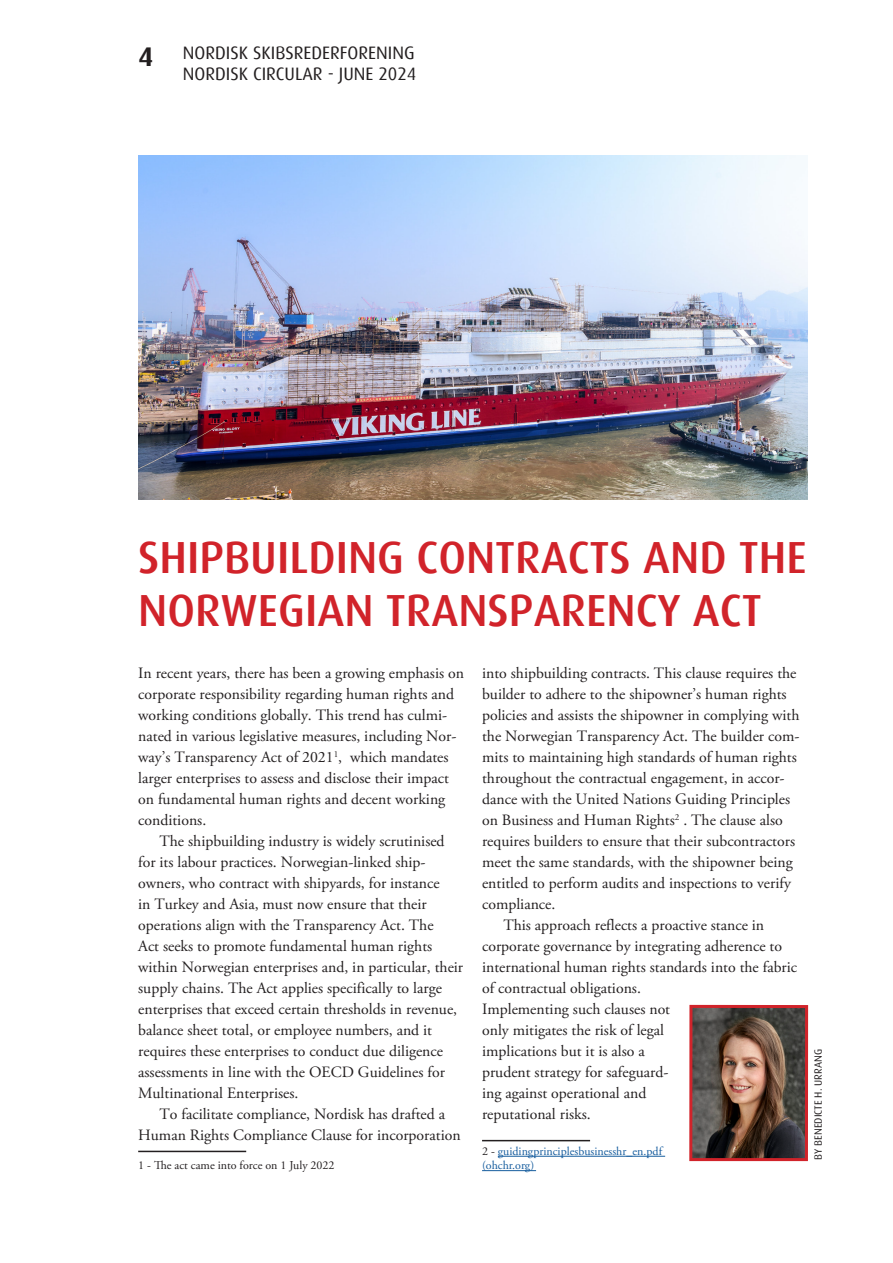
<style>
.page{position:relative;width:893px;height:1263px;background:#fff}
.page>*{position:absolute;margin:0;border:0;box-sizing:border-box;transform-origin:0 0}
.Nordisk_heading{font:500 45px/52.5px "Dax";color:#d1232a}
.t1{font:700 27px "Dax";color:#231f20}
.t2{font:18px "Dax";color:#231f20}
.Nordisk_brødtekst_innrykk{font:15.75px/21px "Adobe Garamond Pro";color:#231f20}
.Nordisk_brødtekst_u_innrykk{font:15.75px/21px "Adobe Garamond Pro";color:#231f20}
.t3{font:12px/14.4px "Adobe Garamond Pro";color:#175d9e}
.t4{font:12px "Adobe Garamond Pro";color:#231f20}
.t5{font:10.5px "Dax";color:#231f20}
.s1{color:#231f20}
</style>
<div class="page">
<img style="left:138px;top:155px;width:670px;height:344px">
<hr style="left:138px;top:1151px;width:108px;height:1px;background:#231f20">
<hr style="left:482px;top:1140px;width:108px;height:1px;background:#231f20">
<hr style="left:498px;top:1156px;width:167px;height:1px;background:#175d9e">
<hr style="left:482px;top:1170px;width:54px;height:1px;background:#175d9e">
<img style="left:693px;top:1009px;width:111px;height:148px">
<div style="left:689px;top:1005px;width:119px;height:156px;border:3px solid #d1232a"></div>
<p class="t1" style="left:138px;top:41px;width:17px">4</p>
<p class="t2" style="left:183px;top:43px;width:233px">NORDISK SKIBSREDERFORENING</p>
<p class="t2" style="left:183px;top:64px;width:235px">NORDISK CIRCULAR - JUNE 2024</p>
<p class="Nordisk_heading" style="left:138px;top:531px;width:670px">SHIPBUILDING CONTRACTS AND THE<br>NORWEGIAN TRANSPARENCY ACT</p>
<p class="Nordisk_brødtekst_u_innrykk" style="left:138px;top:663px;width:327px">In recent years, there has been a growing emphasis on corporate responsibility regarding human rights and working conditions globally. This trend has culmi&shy;nated in various legislative measures, including Nor&shy;way’s Transparency Act of 2021<sup>1</sup>, which mandates larger enterprises to assess and disclose their impact on fundamental human rights and decent working conditions.</p>
<p class="Nordisk_brødtekst_innrykk" style="left:138px;top:831px;width:326px;text-indent:21px">The shipbuilding industry is widely scrutinised for its labour practices. Norwegian-linked ship&shy;owners, who contract with shipyards, for instance<br>in Turkey and Asia, must now ensure that their operations align with the Transparency Act. The<br>Act seeks to promote fundamental human rights within Norwegian enterprises and, in particular, their supply chains. The Act applies specifically to large enterprises that exceed certain thresholds in revenue, balance sheet total, or employee numbers, and it requires these enterprises to conduct due diligence assessments in line with the OECD Guidelines for Multinational Enterprises.</p>
<p class="Nordisk_brødtekst_innrykk" style="left:138px;top:1104px;width:324px;text-align:center">To facilitate compliance, Nordisk has drafted a<br>Human Rights Compliance Clause for incorporation</p>
<p class="t4" style="left:138px;top:1158px;width:198px">1 - The act came into force on 1 July 2022</p>
<p class="Nordisk_brødtekst_innrykk" style="left:482px;top:663px;width:319px">into shipbuilding contracts. This clause requires the builder to adhere to the shipowner’s human rights policies and assists the shipowner in complying with the Norwegian Transparency Act. The builder com&shy;mits to maintaining high standards of human rights throughout the contractual engagement, in accor&shy;dance with the United Nations Guiding Principles on Business and Human Rights<sup>2</sup> . The clause also requires builders to ensure that their subcontractors meet the same standards, with the shipowner being entitled to perform audits and inspections to verify compliance.</p>
<p class="Nordisk_brødtekst_innrykk" style="left:482px;top:915px;width:317px;text-indent:21px">This approach reflects a proactive stance in corporate governance by integrating adherence to international human rights standards into the fabric of contractual obligations.<br>Implementing such clauses not<br>only mitigates the risk of legal<br>implications but it is also a<br>prudent strategy for safeguard-<br>ing against operational and<br>reputational risks.</p>
<p class="t3" style="left:482px;top:1144px;width:182px"><span class="s1">2 -</span> guidingprinciplesbusinesshr_en.pdf (ohchr.org)</p>
<p class="t5" style="left:812px;top:1159px;width:112px;rotate:-90deg">BY BENEDICTE H. URRANG</p>
</div>
